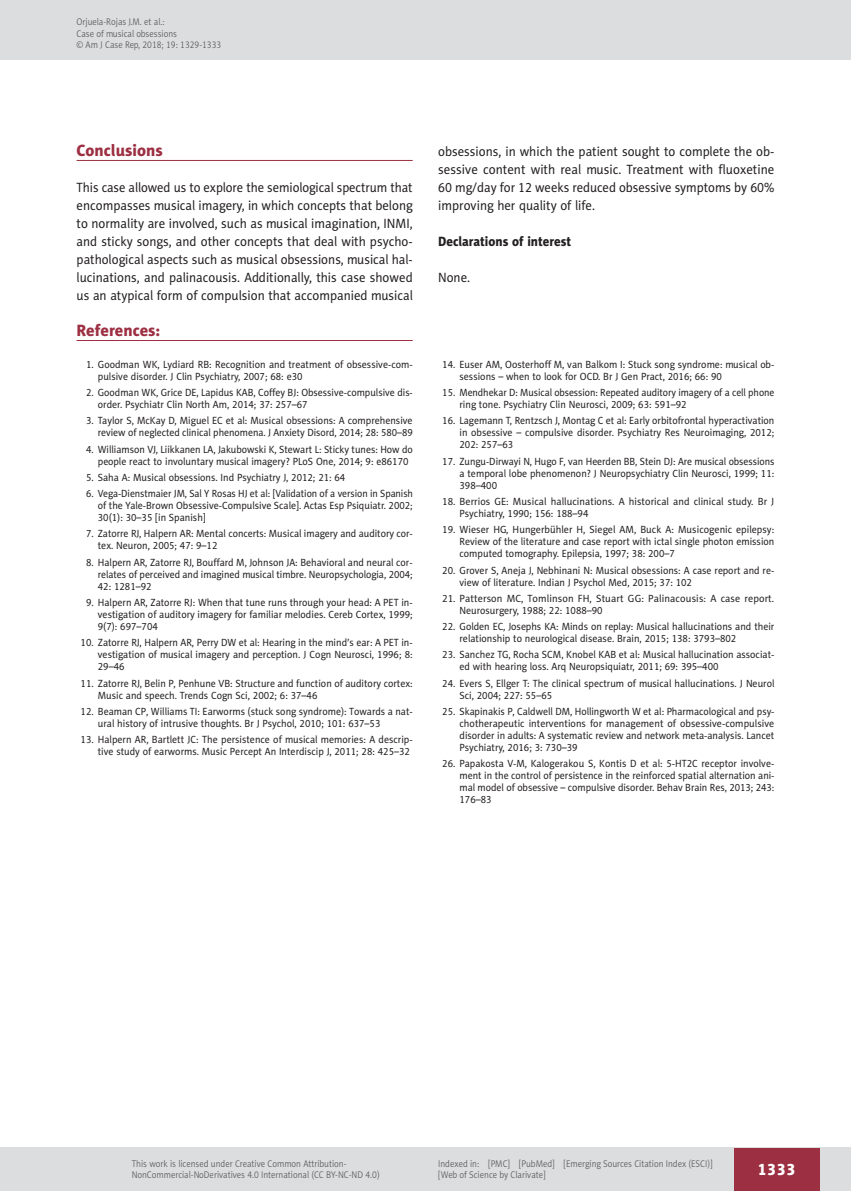
<style>
.page{position:relative;width:851px;height:1191px;background:#fff}
.page>*{position:absolute;margin:0;border:0;box-sizing:border-box;transform-origin:0 0}
.AJCR_Headline_1{font:16.5px "Naomi Sans EFN Heavy";color:#9d2f42}
.AJCR_Referencje_Tytu{font:16.5px "Naomi Sans EFN Heavy";color:#9d2f42}
.t1{font:16.5px "Naomi Sans EFN Heavy";color:#fff}
.AJCR_Body{font:13.5px/18px "Naomi Sans EFN";color:#231f20;text-align:justify;scale:.94 1}
.AJCR_Body-2{font:13.5px/18px "Naomi Sans EFN";color:#231f20;text-align:justify;scale:.95 1}
.AJCR_Headline_2{font:13.5px "Naomi Sans EFN Heavy";color:#231f20;scale:.95 1}
.AJCR_Referencje_punk{font:10.5px/12px "Naomi Sans EFN";color:#231f20;scale:.95 1}
.AJCR_Referencje_punk-2{font:10.5px/12px "Naomi Sans EFN";color:#231f20;scale:.94 1}
.AJCR_Referencje_punk-3{font:10.5px/12px "Naomi Sans EFN";color:#231f20;text-align:justify;scale:.93 1}
.AJCR_Referencje_punk-4{font:10.5px/12px "Naomi Sans EFN";color:#231f20;scale:.96 1}
.AJCR_Referencje_punk-5{font:10.5px/12px "Naomi Sans EFN";color:#231f20}
.t2{font:9.75px/11.2px "Naomi Sans EFN Light";color:#57585a;scale:.9 1}
</style>
<div class="page">
<hr style="left:77px;top:160px;width:335px;height:1px;background:#9d2f42">
<hr style="left:77px;top:340px;width:335px;height:1px;background:#9d2f42">
<div style="left:0;top:1148px;width:850px;height:43px;background:#dcdddf"></div>
<div style="left:733px;top:1147px;width:86px;height:43px;background:#9d2f42"></div>
<div style="left:0;top:0;width:850px;height:60px;background:#dcdddf"></div>
<p class="t2" style="left:77px;top:16px;width:162px">Orjuela-Rojas J.M. et al.:<br>Case of musical obsessions<br>© Am J Case Rep, 2018; 19: 1329-1333</p>
<p class="AJCR_Headline_1" style="left:77px;top:140px;width:88px">Conclusions</p>
<p class="AJCR_Body" style="left:77px;top:178px;width:359px">This case allowed us to explore the semiological spectrum that encompasses musical imagery, in which concepts that belong to normality are involved, such as musical imagination, INMI, and sticky songs, and other concepts that deal with psycho&shy;pathological aspects such as musical obsessions, musical hal&shy;lucinations, and palinacousis. Additionally, this case showed us an atypical form of compulsion that accompanied musical</p>
<p class="AJCR_Referencje_Tytu" style="left:77px;top:320px;width:85px">References:</p>
<p class="AJCR_Referencje_punk" style="left:98px;top:358px;width:333px;text-indent:-12px">1. Goodman WK, Lydiard RB: Recognition and treatment of obsessive-com&shy;pulsive disorder. J Clin Psychiatry, 2007; 68: e30</p>
<p class="AJCR_Referencje_punk-2" style="left:98px;top:387px;width:336px;text-indent:-12px">2. Goodman WK, Grice DE, Lapidus KAB, Coffey BJ: Obsessive-compulsive dis&shy;order. Psychiatr Clin North Am, 2014; 37: 257–67</p>
<p class="AJCR_Referencje_punk" style="left:86px;top:415px;width:345px;text-align:right">3. Taylor S, McKay D, Miguel EC et al: Musical obsessions: A comprehensive review of neglected clinical phenomena. J Anxiety Disord, 2014; 28: 580–89</p>
<p class="AJCR_Referencje_punk-2" style="left:98px;top:443px;width:336px;text-indent:-12px">4. Williamson VJ, Liikkanen LA, Jakubowski K, Stewart L: Sticky tunes: How do people react to involuntary musical imagery? PLoS One, 2014; 9: e86170</p>
<p class="AJCR_Referencje_punk" style="left:86px;top:471px;width:274px">5. Saha A: Musical obsessions. Ind Psychiatry J, 2012; 21: 64</p>
<p class="AJCR_Referencje_punk-3" style="left:98px;top:488px;width:340px;text-indent:-12px">6. Vega-Dienstmaier JM, Sal Y Rosas HJ et al: [Validation of a version in Spanish of the Yale-Brown Obsessive-Compulsive Scale]. Actas Esp Psiquiatr. 2002; 30(1): 30–35 [in Spanish]</p>
<p class="AJCR_Referencje_punk-2" style="left:98px;top:528px;width:336px;text-indent:-12px">7. Zatorre RJ, Halpern AR: Mental concerts: Musical imagery and auditory cor&shy;tex. Neuron, 2005; 47: 9–12</p>
<p class="AJCR_Referencje_punk" style="left:98px;top:556px;width:333px;text-align:justify;text-indent:-12px">8. Halpern AR, Zatorre RJ, Bouffard M, Johnson JA: Behavioral and neural cor&shy;relates of perceived and imagined musical timbre. Neuropsychologia, 2004; 42: 1281–92</p>
<p class="AJCR_Referencje_punk" style="left:98px;top:596px;width:333px;text-align:justify;text-indent:-12px">9. Halpern AR, Zatorre RJ: When that tune runs through your head: A PET in&shy;vestigation of auditory imagery for familiar melodies. Cereb Cortex, 1999; 9(7): 697–704</p>
<p class="AJCR_Referencje_punk" style="left:98px;top:637px;width:333px;text-align:justify;text-indent:-17px">10. Zatorre RJ, Halpern AR, Perry DW et al: Hearing in the mind’s ear: A PET in&shy;vestigation of musical imagery and perception. J Cogn Neurosci, 1996; 8:<br>29–46</p>
<p class="AJCR_Referencje_punk" style="left:98px;top:677px;width:333px;text-indent:-17px">11. Zatorre RJ, Belin P, Penhune VB: Structure and function of auditory cortex:<br>Music and speech. Trends Cogn Sci, 2002; 6: 37–46</p>
<p class="AJCR_Referencje_punk" style="left:98px;top:705px;width:333px;text-indent:-17px">12. Beaman CP, Williams TI: Earworms (stuck song syndrome): Towards a nat&shy;ural history of intrusive thoughts. Br J Psychol, 2010; 101: 637–53</p>
<p class="AJCR_Referencje_punk" style="left:81px;top:733px;width:351px;text-align:right">13. Halpern AR, Bartlett JC: The persistence of musical memories: A descrip&shy;tive study of earworms. Music Percept An Interdiscip J, 2011; 28: 425–32</p>
<p class="AJCR_Body-2" style="left:438px;top:142px;width:355px">obsessions, in which the patient sought to complete the ob&shy;sessive content with real music. Treatment with fluoxetine 60 mg/day for 12 weeks reduced obsessive symptoms by 60% improving her quality of life.</p>
<p class="AJCR_Headline_2" style="left:438px;top:233px;width:141px">Declarations of interest</p>
<p class="AJCR_Body-2" style="left:438px;top:268px;width:35px">None.</p>
<p class="AJCR_Referencje_punk" style="left:459px;top:358px;width:333px;text-indent:-17px">14. Euser AM, Oosterhoff M, van Balkom I: Stuck song syndrome: musical ob&shy;sessions – when to look for OCD. Br J Gen Pract, 2016; 66: 90</p>
<p class="AJCR_Referencje_punk-3" style="left:459px;top:387px;width:340px;text-indent:-17px">15. Mendhekar D: Musical obsession: Repeated auditory imagery of a cell phone ring tone. Psychiatry Clin Neurosci, 2009; 63: 591–92</p>
<p class="AJCR_Referencje_punk" style="left:459px;top:415px;width:333px;text-align:justify;text-indent:-17px">16. Lagemann T, Rentzsch J, Montag C et al: Early orbitofrontal hyperactivation in obsessive – compulsive disorder. Psychiatry Res Neuroimaging, 2012; 202: 257–63</p>
<p class="AJCR_Referencje_punk-2" style="left:459px;top:455px;width:336px;text-align:justify;text-indent:-17px">17. Zungu-Dirwayi N, Hugo F, van Heerden BB, Stein DJ: Are musical obsessions a temporal lobe phenomenon? J Neuropsychiatry Clin Neurosci, 1999; 11:<br>398–400</p>
<p class="AJCR_Referencje_punk-4" style="left:459px;top:495px;width:329px;text-indent:-17px">18. Berrios GE: Musical hallucinations. A historical and clinical study. Br J<br>Psychiatry, 1990; 156: 188–94</p>
<p class="AJCR_Referencje_punk-4" style="left:459px;top:524px;width:329px;text-align:justify;text-indent:-17px">19. Wieser HG, Hungerbühler H, Siegel AM, Buck A: Musicogenic epilepsy:<br>Review of the literature and case report with ictal single photon emission computed tomography. Epilepsia, 1997; 38: 200–7</p>
<p class="AJCR_Referencje_punk" style="left:459px;top:564px;width:333px;text-indent:-17px">20. Grover S, Aneja J, Nebhinani N: Musical obsessions: A case report and re&shy;view of literature. Indian J Psychol Med, 2015; 37: 102</p>
<p class="AJCR_Referencje_punk-5" style="left:459px;top:592px;width:316px;text-indent:-17px">21. Patterson MC, Tomlinson FH, Stuart GG: Palinacousis: A case report.<br>Neurosurgery, 1988; 22: 1088–90</p>
<p class="AJCR_Referencje_punk" style="left:459px;top:620px;width:333px;text-indent:-17px">22. Golden EC, Josephs KA: Minds on replay: Musical hallucinations and their relationship to neurological disease. Brain, 2015; 138: 3793–802</p>
<p class="AJCR_Referencje_punk" style="left:459px;top:649px;width:333px;text-indent:-17px">23. Sanchez TG, Rocha SCM, Knobel KAB et al: Musical hallucination associat&shy;ed with hearing loss. Arq Neuropsiquiatr, 2011; 69: 395–400</p>
<p class="AJCR_Referencje_punk" style="left:459px;top:677px;width:333px;text-indent:-17px">24. Evers S, Ellger T: The clinical spectrum of musical hallucinations. J Neurol<br>Sci, 2004; 227: 55–65</p>
<p class="AJCR_Referencje_punk-2" style="left:459px;top:705px;width:336px;text-align:justify;text-indent:-17px">25. Skapinakis P, Caldwell DM, Hollingworth W et al: Pharmacological and psy&shy;chotherapeutic interventions for management of obsessive-compulsive disorder in adults: A systematic review and network meta-analysis. Lancet Psychiatry, 2016; 3: 730–39</p>
<p class="AJCR_Referencje_punk" style="left:459px;top:757px;width:333px;text-align:justify;text-indent:-17px">26. Papakosta V-M, Kalogerakou S, Kontis D et al: 5-HT2C receptor involve&shy;ment in the control of persistence in the reinforced spatial alternation ani&shy;mal model of obsessive – compulsive disorder. Behav Brain Res, 2013; 243:<br>176–83</p>
<p class="t2" style="left:132px;top:1158px;width:277px">This work is licensed under Creative Common Attribution-<br>NonCommercial-NoDerivatives 4.0 International (CC BY-NC-ND 4.0)</p>
<p class="t2" style="left:438px;top:1158px;width:306px">Indexed in: [PMC] [PubMed] [Emerging Sources Citation Index (ESCI)] [Web of Science by Clarivate]</p>
<h1 class="t1" style="left:757px;top:1159px;width:40px">1333</h1>
</div>
